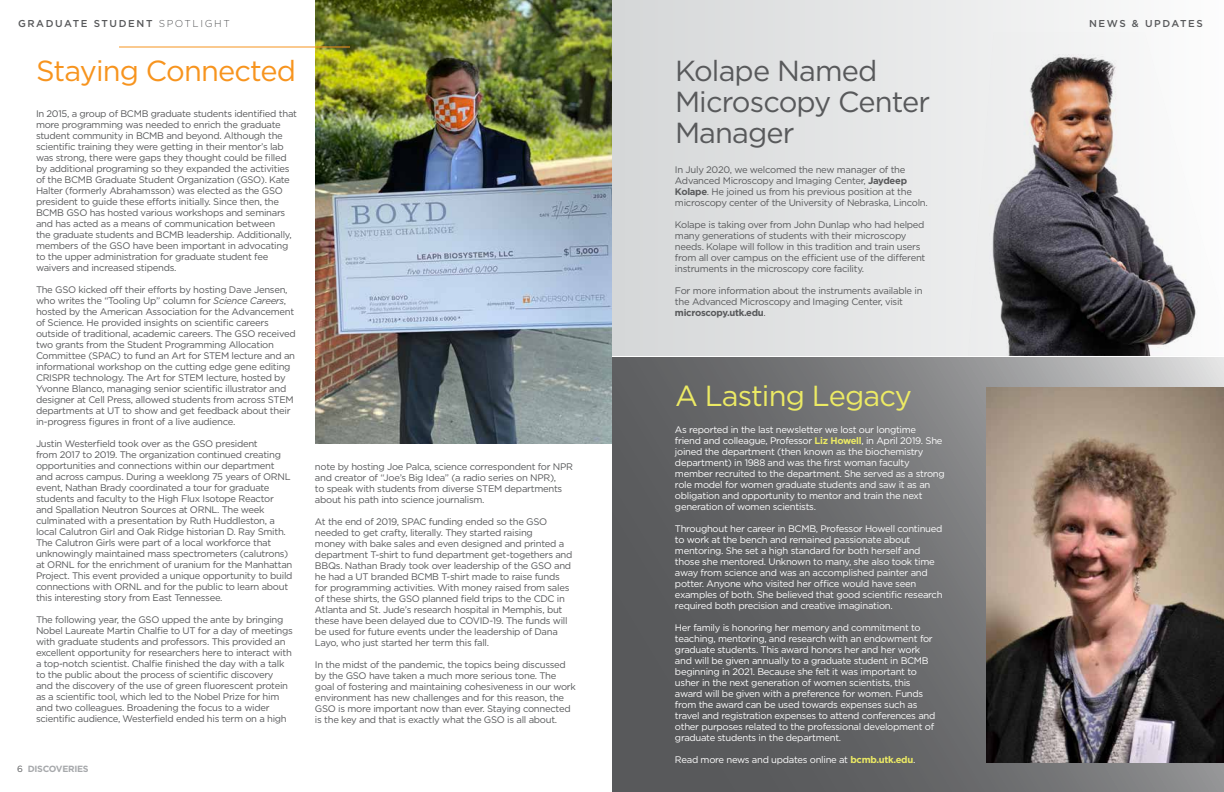
<style>
.page{position:relative;width:1224px;height:792px;background:#fff}
.page>*{position:absolute;margin:0;border:0;box-sizing:border-box;transform-origin:0 0}
.t1{font:29px/31px "Gotham";letter-spacing:-.03em;color:#58595b}
.t2{font:29px "Gotham";letter-spacing:-.03em;color:#f7941e}
.t3{font:29px "Gotham";letter-spacing:-.03em;color:#ecea64}
.t4{font:500 10px "Gotham";letter-spacing:.16em;color:#58595b}
.t5{font:9.5px/11px "Gotham";letter-spacing:-.03em;color:#58595b}
.t6{font:9.5px/11px "Gotham";letter-spacing:-.03em;color:#fff}
.t7{font:700 9px "Gotham";letter-spacing:-.03em;color:#a7a9ac}
.s1{font-weight:300}
.s2{font-style:italic}
.s3{font-weight:400;color:#58595b}
.s4{font-weight:700}
.s5{font-weight:700;color:#ecea64}
</style>
<div class="page">
<div style="left:612px;top:0;width:612px;height:356px;background:#e1e3e3"></div>
<svg style="left:612px;top:357px;width:612px;height:435px;background:#6b6c6e"></svg>
<img style="left:986px;top:387px;width:238px;height:376px">
<img style="left:968px;top:32px;width:256px;height:324px">
<img style="left:315px;top:0;width:297px;height:444px">
<hr style="left:119px;top:46px;width:231px;height:2px;background:#f7941e">
<p class="t4" style="left:18px;top:17px;width:213px">GRADUATE STUDENT <span class="s1">SPOTLIGHT</span></p>
<p class="t4" style="left:1089px;top:17px;width:115px">NEWS &amp; UPDATES</p>
<h1 class="t2" style="left:36px;top:53px;width:262px">Staying Connected</h1>
<p class="t5" style="left:36px;top:108px;width:263px">In 2015, a group of BCMB graduate students identified that more programming was needed to enrich the graduate student community in BCMB and beyond. Although the scientific training they were getting in their mentor’s lab was strong, there were gaps they thought could be filled by additional programing so they expanded the activities of the BCMB Graduate Student Organization (GSO). Kate Halter (formerly Abrahamsson) was elected as the GSO president to guide these efforts initially. Since then, the BCMB GSO has hosted various workshops and seminars and has acted as a means of communication between<br>the graduate students and BCMB leadership. Additionally, members of the GSO have been important in advocating to the upper administration for graduate student fee waivers and increased stipends.</p>
<p class="t5" style="left:36px;top:284px;width:261px">The GSO kicked off their efforts by hosting Dave Jensen, who writes the “Tooling Up” column for <span class="s2">Science Careers</span>, hosted by the American Association for the Advancement of Science. He provided insights on scientific careers outside of traditional, academic careers. The GSO received two grants from the Student Programming Allocation Committee (SPAC) to fund an Art for STEM lecture and an informational workshop on the cutting edge gene editing CRISPR technology. The Art for STEM lecture, hosted by Yvonne Blanco, managing senior scientific illustrator and designer at Cell Press, allowed students from across STEM departments at UT to show and get feedback about their in-progress figures in front of a live audience.</p>
<p class="t5" style="left:36px;top:438px;width:258px">Justin Westerfield took over as the GSO president<br>from 2017 to 2019. The organization continued creating opportunities and connections within our department and across campus. During a weeklong 75 years of ORNL event, Nathan Brady coordinated a tour for graduate students and faculty to the High Flux Isotope Reactor and Spallation Neutron Sources at ORNL. The week culminated with a presentation by Ruth Huddleston, a local Calutron Girl and Oak Ridge historian D. Ray Smith.<br>The Calutron Girls were part of a local workforce that unknowingly maintained mass spectrometers (calutrons) at ORNL for the enrichment of uranium for the Manhattan Project. This event provided a unique opportunity to build connections with ORNL and for the public to learn about this interesting story from East Tennessee.</p>
<p class="t5" style="left:36px;top:614px;width:258px">The following year, the GSO upped the ante by bringing Nobel Laureate Martin Chalfie to UT for a day of meetings with graduate students and professors. This provided an excellent opportunity for researchers here to interact with a top-notch scientist. Chalfie finished the day with a talk to the public about the process of scientific discovery and the discovery of the use of green fluorescent protein as a scientific tool, which led to the Nobel Prize for him and two colleagues. Broadening the focus to a wider scientific audience, Westerfield ended his term on a high</p>
<p class="t7" style="left:17px;top:763px;width:73px"><span class="s3">6</span> DISCOVERIES</p>
<p class="t5" style="left:315px;top:461px;width:260px">note by hosting Joe Palca, science correspondent for NPR and creator of “Joe’s Big Idea” (a radio series on NPR),<br>to speak with students from diverse STEM departments about his path into science journalism.</p>
<p class="t5" style="left:315px;top:516px;width:259px">At the end of 2019, SPAC funding ended so the GSO needed to get crafty, literally. They started raising<br>money with bake sales and even designed and printed a department T-shirt to fund department get-togethers and BBQs. Nathan Brady took over leadership of the GSO and he had a UT branded BCMB T-shirt made to raise funds for programming activities. With money raised from sales of these shirts, the GSO planned field trips to the CDC in Atlanta and St. Jude’s research hospital in Memphis, but these have been delayed due to COVID-19. The funds will be used for future events under the leadership of Dana Layo, who just started her term this fall.</p>
<p class="t5" style="left:315px;top:659px;width:262px">In the midst of the pandemic, the topics being discussed by the GSO have taken a much more serious tone. The goal of fostering and maintaining cohesiveness in our work environment has new challenges and for this reason, the GSO is more important now than ever. Staying connected is the key and that is exactly what the GSO is all about.</p>
<h1 class="t1" style="left:675px;top:55px;width:257px">Kolape Named<br>Microscopy Center<br>Manager</h1>
<p class="t5" style="left:675px;top:164px;width:254px">In July 2020, we welcomed the new manager of the Advanced Microscopy and Imaging Center, <span class="s4">Jaydeep Kolape</span>. He joined us from his previous position at the microscopy center of the University of Nebraska, Lincoln.</p>
<p class="t5" style="left:675px;top:219px;width:252px">Kolape is taking over from John Dunlap who had helped many generations of students with their microscopy needs. Kolape will follow in this tradition and train users from all over campus on the efficient use of the different instruments in the microscopy core facility.</p>
<p class="t5" style="left:675px;top:285px;width:249px">For more information about the instruments available in the Advanced Microscopy and Imaging Center, visit <span class="s4">microscopy.utk.edu</span>.</p>
<h1 class="t3" style="left:675px;top:377px;width:239px">A Lasting Legacy</h1>
<p class="t6" style="left:675px;top:424px;width:271px">As reported in the last newsletter we lost our longtime friend and colleague, Professor <span class="s5">Liz Howell</span>, in April 2019. She joined the department (then known as the biochemistry department) in 1988 and was the first woman faculty member recruited to the department. She served as a strong role model for women graduate students and saw it as an obligation and opportunity to mentor and train the next generation of women scientists.</p>
<p class="t6" style="left:675px;top:523px;width:269px">Throughout her career in BCMB, Professor Howell continued to work at the bench and remained passionate about mentoring. She set a high standard for both herself and those she mentored. Unknown to many, she also took time away from science and was an accomplished painter and potter. Anyone who visited her office would have seen examples of both. She believed that good scientific research required both precision and creative imagination.</p>
<p class="t6" style="left:675px;top:622px;width:262px">Her family is honoring her memory and commitment to teaching, mentoring, and research with an endowment for graduate students. This award honors her and her work and will be given annually to a graduate student in BCMB beginning in 2021. Because she felt it was important to usher in the next generation of women scientists, this award will be given with a preference for women. Funds from the award can be used towards expenses such as travel and registration expenses to attend conferences and other purposes related to the professional development of graduate students in the department.</p>
<p class="t6" style="left:675px;top:754px;width:242px">Read more news and updates online at <span class="s5">bcmb.utk.edu</span>.</p>
</div>
